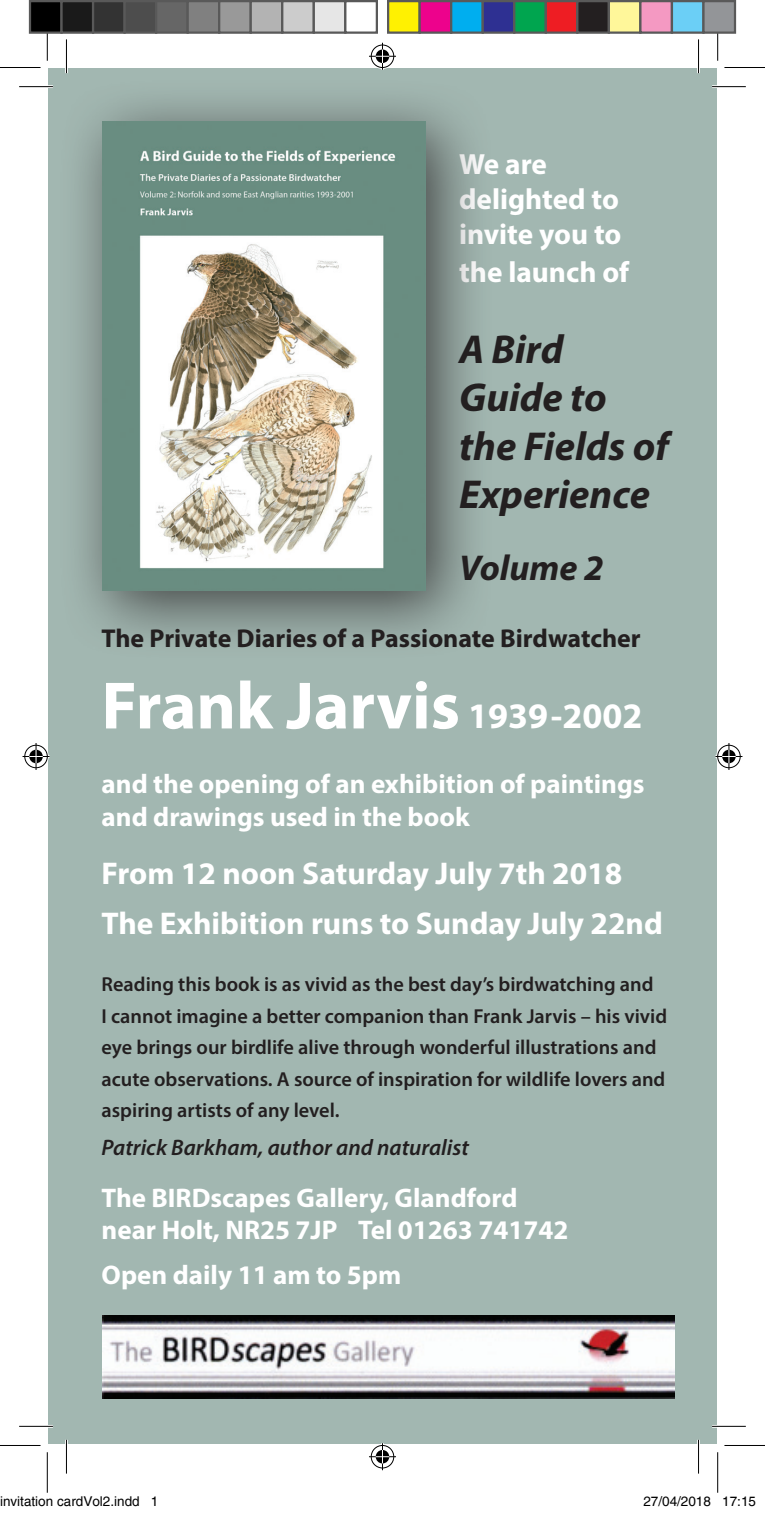
<style>
.page{position:relative;width:765px;height:1513px;background:#fff}
.page>*{position:absolute;margin:0;border:0;box-sizing:border-box;transform-origin:0 0}
.t1{font:700 67.5px "Myriad Pro";color:#fff}
.t2{font:italic 700 40.5px/48.6px "Myriad Pro";color:#231f20}
.t3{font:italic 700 36px "Myriad Pro";color:#231f20}
.t4{font:700 31.5px "Myriad Pro";color:#fff}
.t5{font:700 29.25px/35.1px "Myriad Pro";color:#fff}
.t6{font:700 27px/32.4px "Myriad Pro";color:#fff}
.t7{font:700 25.88px "Myriad Pro";color:#231f20}
.blurb{font:italic 600 22.5px "Myriad Pro";color:#231f20}
.blurb-2{font:600 20.25px/31.5px "Myriad Pro";color:#231f20}
.t8{font:13.5px "Helvetica";color:#000}
.s1{font-size:36px}
</style>
<div class="page">
<div style="left:48px;top:69px;width:668px;height:1375px;background:#a2b7b1"></div>
<img style="left:102px;top:1315px;width:572px;height:83px">
<div style="left:58px;top:78px;width:436px;height:582px;background:#231f20;opacity:.75"></div>
<img style="left:102px;top:122px;width:323px;height:468px">
<hr style="left:19px;top:85px;width:34px;height:3px;background:#fff">
<hr style="left:711px;top:85px;width:34px;height:3px;background:#fff">
<hr style="left:19px;top:1425px;width:34px;height:2px;background:#fff">
<hr style="left:711px;top:1425px;width:34px;height:2px;background:#fff">
<hr style="left:65px;top:39px;width:3px;height:34px;background:#fff">
<hr style="left:65px;top:1439px;width:3px;height:34px;background:#fff">
<hr style="left:696px;top:39px;width:3px;height:34px;background:#fff">
<hr style="left:696px;top:1439px;width:3px;height:34px;background:#fff">
<hr style="left:19px;top:86px;width:34px;height:1px;background:#000">
<hr style="left:711px;top:86px;width:34px;height:1px;background:#000">
<hr style="left:19px;top:1426px;width:34px;height:1px;background:#000">
<hr style="left:711px;top:1426px;width:34px;height:1px;background:#000">
<hr style="left:66px;top:39px;width:1px;height:34px;background:#000">
<hr style="left:66px;top:1439px;width:1px;height:34px;background:#000">
<hr style="left:697px;top:39px;width:1px;height:34px;background:#000">
<hr style="left:697px;top:1439px;width:1px;height:34px;background:#000">
<hr style="left:0;top:67px;width:40px;height:1px;background:#000">
<hr style="left:724px;top:67px;width:40px;height:1px;background:#000">
<hr style="left:0;top:1445px;width:40px;height:1px;background:#000">
<hr style="left:724px;top:1445px;width:40px;height:1px;background:#000">
<hr style="left:47px;top:20px;width:1px;height:41px;background:#000">
<hr style="left:47px;top:1452px;width:1px;height:40px;background:#000">
<hr style="left:717px;top:20px;width:1px;height:41px;background:#000">
<hr style="left:717px;top:1452px;width:1px;height:40px;background:#000">
<svg style="left:369px;top:43px;width:27px;height:27px"></svg>
<svg style="left:369px;top:1443px;width:27px;height:27px"></svg>
<svg style="left:23px;top:743px;width:27px;height:27px"></svg>
<svg style="left:715px;top:743px;width:27px;height:27px"></svg>
<div style="left:30px;top:1px;width:31px;height:32px;background:#000"></div>
<div style="left:29px;top:0;width:34px;height:34px;border:2px solid #595959"></div>
<div style="left:61px;top:1px;width:32px;height:32px;background:#1a1a1a"></div>
<div style="left:60px;top:0;width:34px;height:34px;border:2px solid #595959"></div>
<div style="left:93px;top:1px;width:31px;height:32px;background:#333"></div>
<div style="left:92px;top:0;width:34px;height:34px;border:2px solid #595959"></div>
<div style="left:124px;top:1px;width:32px;height:32px;background:#4d4d4d"></div>
<div style="left:123px;top:0;width:34px;height:34px;border:2px solid #595959"></div>
<div style="left:156px;top:1px;width:31px;height:32px;background:#666"></div>
<div style="left:155px;top:0;width:34px;height:34px;border:2px solid #595959"></div>
<div style="left:187px;top:1px;width:32px;height:32px;background:#808080"></div>
<div style="left:186px;top:0;width:34px;height:34px;border:2px solid #595959"></div>
<div style="left:219px;top:1px;width:31px;height:32px;background:#999"></div>
<div style="left:218px;top:0;width:34px;height:34px;border:2px solid #595959"></div>
<div style="left:250px;top:1px;width:32px;height:32px;background:#b3b3b3"></div>
<div style="left:249px;top:0;width:34px;height:34px;border:2px solid #595959"></div>
<div style="left:282px;top:1px;width:31px;height:32px;background:#ccc"></div>
<div style="left:281px;top:0;width:34px;height:34px;border:2px solid #595959"></div>
<div style="left:313px;top:1px;width:32px;height:32px;background:#e6e6e6"></div>
<div style="left:312px;top:0;width:34px;height:34px;border:2px solid #595959"></div>
<div style="left:344px;top:0;width:34px;height:34px;border:2px solid #595959"></div>
<div style="left:388px;top:1px;width:31px;height:32px;background:#fff101"></div>
<div style="left:387px;top:0;width:33px;height:34px;border:2px solid #595959"></div>
<div style="left:419px;top:1px;width:32px;height:32px;background:#ed028c"></div>
<div style="left:418px;top:0;width:34px;height:34px;border:2px solid #595959"></div>
<div style="left:451px;top:1px;width:31px;height:32px;background:#00aeef"></div>
<div style="left:450px;top:0;width:33px;height:34px;border:2px solid #595959"></div>
<div style="left:482px;top:1px;width:32px;height:32px;background:#2e3092"></div>
<div style="left:481px;top:0;width:34px;height:34px;border:2px solid #595959"></div>
<div style="left:514px;top:1px;width:31px;height:32px;background:#00a54f"></div>
<div style="left:513px;top:0;width:33px;height:34px;border:2px solid #595959"></div>
<div style="left:545px;top:1px;width:32px;height:32px;background:#ee1d23"></div>
<div style="left:544px;top:0;width:34px;height:34px;border:2px solid #595959"></div>
<div style="left:577px;top:1px;width:31px;height:32px;background:#231f20"></div>
<div style="left:576px;top:0;width:33px;height:34px;border:2px solid #595959"></div>
<div style="left:608px;top:1px;width:32px;height:32px;background:#fff79a"></div>
<div style="left:607px;top:0;width:34px;height:34px;border:2px solid #595959"></div>
<div style="left:640px;top:1px;width:31px;height:32px;background:#f499c2"></div>
<div style="left:639px;top:0;width:33px;height:34px;border:2px solid #595959"></div>
<div style="left:671px;top:1px;width:32px;height:32px;background:#6bcff6"></div>
<div style="left:670px;top:0;width:34px;height:34px;border:2px solid #595959"></div>
<div style="left:703px;top:1px;width:31px;height:32px;background:#939598"></div>
<div style="left:702px;top:0;width:33px;height:34px;border:2px solid #595959"></div>
<p class="t5" style="left:459px;top:146px;width:164px">We are delighted to invite you to</p>
<p class="t5" style="left:459px;top:254px;width:172px">the launch of</p>
<p class="t2" style="left:459px;top:323px;width:211px">A Bird<br>Guide to the Fields of<br>Experience</p>
<p class="t3" style="left:459px;top:545px;width:146px">Volume 2</p>
<p class="t7" style="left:101px;top:622px;width:540px">The Private Diaries of a Passionate Birdwatcher</p>
<p class="t1" style="left:101px;top:662px;width:542px">Frank Jarvis <span class="s1">1939-2002</span></p>
<p class="t6" style="left:101px;top:767px;width:544px">and the opening of an exhibition of paintings and drawings used in the book</p>
<p class="t4" style="left:101px;top:852px;width:522px">From 12 noon Saturday July 7th 2018</p>
<p class="t4" style="left:101px;top:903px;width:562px">The Exhibition runs to Sunday July 22nd</p>
<p class="blurb-2" style="left:101px;top:968px;width:567px">Reading this book is as vivid as the best day’s birdwatching and<br>I cannot imagine a better companion than Frank Jarvis – his vivid eye brings our birdlife alive through wonderful illustrations and acute observations. A source of inspiration for wildlife lovers and aspiring artists of any level.</p>
<p class="blurb" style="left:101px;top:1133px;width:368px">Patrick Barkham, author and naturalist</p>
<p class="t6" style="left:101px;top:1180px;width:468px">The BIRDscapes Gallery, Glandford near Holt, NR25 7JP Tel 01263 741742</p>
<p class="t6" style="left:101px;top:1258px;width:301px">Open daily 11 am to 5pm</p>
<p class="t8" style="left:0;top:1493px;width:160px">invitation cardVol2.indd 1</p>
<p class="t8" style="left:643px;top:1493px;width:114px">27/04/2018 17:15</p>
</div>
